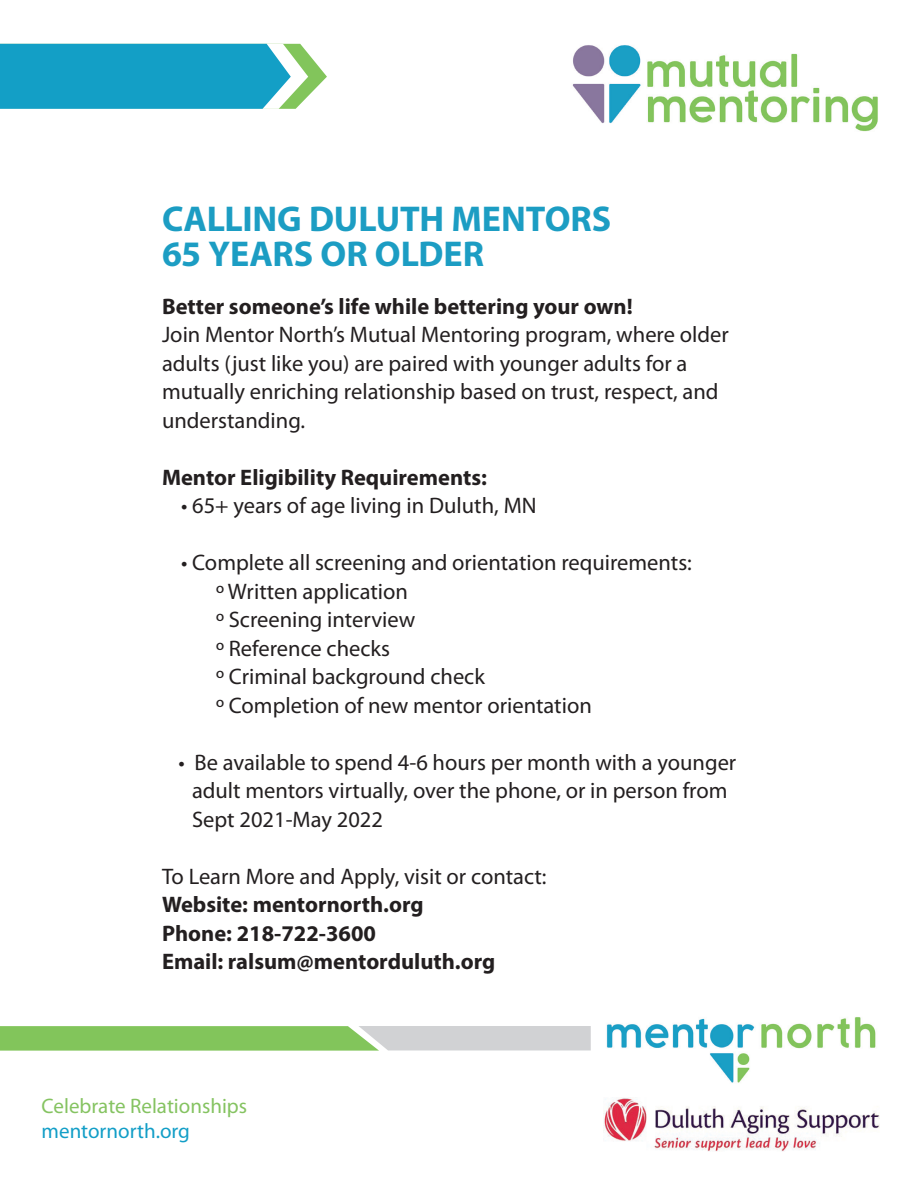
<style>
.page{position:relative;width:918px;height:1188px;background:#fff}
.page>*{position:absolute;margin:0;border:0;box-sizing:border-box;transform-origin:0 0}
.t1{font:700 36px/34.5px "Myriad Pro";letter-spacing:-.005em;color:#1c9dc3}
.t2{font:22.5px/28.5px "Myriad Pro";color:#231f20}
.t3{font:700 22.5px "Myriad Pro";color:#231f20}
.t4{font:21px "Myriad Pro";color:#85c361}
.t5{font:21px "Myriad Pro";color:#129ec7}
</style>
<div class="page">
<svg style="left:0;top:1026px;width:591px;height:25px;background:#a2cb8c"></svg>
<svg style="left:0;top:44px;width:327px;height:65px;background:#30aac5"></svg>
<img style="left:572px;top:45px;width:306px;height:87px">
<img style="left:604px;top:1098px;width:275px;height:53px">
<img style="left:606px;top:1017px;width:270px;height:66px">
<p class="t1" style="left:162px;top:201px;width:451px">CALLING DULUTH MENTORS<br>65 YEARS OR OLDER</p>
<p class="t3" style="left:162px;top:292px;width:472px">Better someone’s life while bettering your own!</p>
<p class="t2" style="left:162px;top:320px;width:568px">Join Mentor North’s Mutual Mentoring program, where older adults (just like you) are paired with younger adults for a mutually enriching relationship based on trust, respect, and understanding.</p>
<p class="t3" style="left:162px;top:463px;width:326px">Mentor Eligibility Requirements:</p>
<p class="t2" style="left:181px;top:491px;width:357px">• 65+ years of age living in Duluth, MN</p>
<p class="t2" style="left:181px;top:548px;width:512px">• Complete all screening and orientation requirements:</p>
<p class="t2" style="left:216px;top:577px;width:194px">º Written application</p>
<p class="t2" style="left:216px;top:605px;width:201px">º Screening interview</p>
<p class="t2" style="left:216px;top:634px;width:176px">º Reference checks</p>
<p class="t2" style="left:216px;top:662px;width:270px">º Criminal background check</p>
<p class="t2" style="left:216px;top:691px;width:377px">º Completion of new mentor orientation</p>
<p class="t2" style="left:192px;top:748px;width:546px;text-indent:-14px">• Be available to spend 4-6 hours per month with a younger adult mentors virtually, over the phone, or in person from<br>Sept 2021-May 2022</p>
<p class="t2" style="left:162px;top:862px;width:386px">To Learn More and Apply, visit or contact:</p>
<p class="t3" style="left:162px;top:890px;width:263px">Website: mentornorth.org</p>
<p class="t3" style="left:162px;top:919px;width:216px">Phone: 218-722-3600</p>
<p class="t3" style="left:162px;top:947px;width:335px">Email: ralsum@mentorduluth.org</p>
<p class="t4" style="left:42px;top:1093px;width:207px">Celebrate Relationships</p>
<p class="t5" style="left:42px;top:1118px;width:150px">mentornorth.org</p>
</div>
